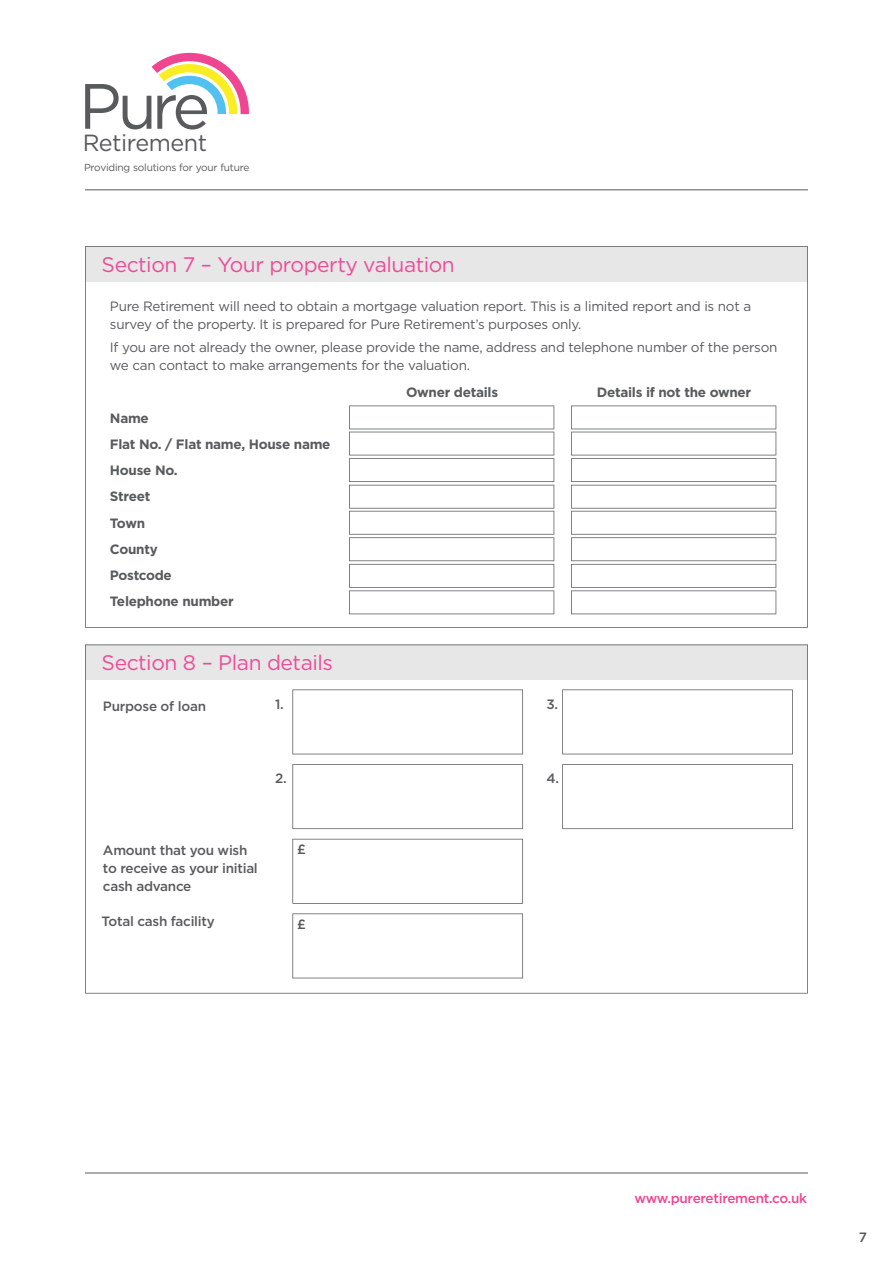
<style>
.page{position:relative;width:893px;height:1268px;background:#fff}
.page>*{position:absolute;margin:0;border:0;box-sizing:border-box;transform-origin:0 0}
.t1{font:23.4px "Gotham";letter-spacing:-.02em;color:#595a5c}
.t2{font:21px "Gotham";letter-spacing:-.02em;color:#ed4b98}
.t3{font:13.5px/18px "Gotham";letter-spacing:-.02em;color:#595a5c}
.t4{font:700 13.5px/26.2px "Gotham";letter-spacing:-.02em;color:#595a5c}
.t5{font:500 13.5px/18px "Gotham";letter-spacing:-.02em;color:#595a5c}
.t6{font:500 13.5px "Gotham";letter-spacing:-.02em;color:#ee4691}
.t7{font:10.2px "Gotham";letter-spacing:-.02em;color:#595a5c}
</style>
<div class="page">
<svg style="left:85px;top:644px;width:723px;height:349px"></svg>
<svg style="left:85px;top:53px;width:164px;height:76px"></svg>
<hr style="left:85px;top:189px;width:723px;height:1px;background:#595a5c">
<svg style="left:292px;top:764px;width:231px;height:64px"></svg>
<svg style="left:562px;top:764px;width:231px;height:64px"></svg>
<svg style="left:292px;top:838px;width:231px;height:65px"></svg>
<svg style="left:292px;top:913px;width:231px;height:65px"></svg>
<hr style="left:85px;top:1172px;width:723px;height:1px;background:#595a5c">
<svg style="left:85px;top:246px;width:723px;height:381px"></svg>
<h1 class="t1" style="left:83px;top:128px;width:126px">Retirement</h1>
<p class="t7" style="left:84px;top:161px;width:167px">Providing solutions for your future</p>
<h2 class="t2" style="left:102px;top:251px;width:355px">Section 7 – Your property valuation</h2>
<p class="t3" style="left:110px;top:297px;width:643px">Pure Retirement will need to obtain a mortgage valuation report. This is a limited report and is not a survey of the property. It is prepared for Pure Retirement’s purposes only.</p>
<p class="t3" style="left:110px;top:337px;width:669px">If you are not already the owner, please provide the name, address and telephone number of the person we can contact to make arrangements for the valuation.</p>
<p class="t4" style="left:406px;top:379px;width:94px">Owner details</p>
<p class="t4" style="left:597px;top:379px;width:156px">Details if not the owner</p>
<p class="t4" style="left:110px;top:404px;width:222px">Name<br>Flat No. / Flat name, House name<br>House No.<br>Street<br>Town<br>County<br>Postcode<br>Telephone number</p>
<h2 class="t2" style="left:102px;top:649px;width:233px">Section 8 – Plan details</h2>
<p class="t5" style="left:103px;top:697px;width:105px">Purpose of loan</p>
<p class="t5" style="left:275px;top:694px;width:10px">1.</p>
<p class="t5" style="left:546px;top:694px;width:13px">3.</p>
<p class="t5" style="left:275px;top:769px;width:13px">2.</p>
<p class="t5" style="left:546px;top:769px;width:14px">4.</p>
<p class="t5" style="left:103px;top:841px;width:156px">Amount that you wish to receive as your initial cash advance</p>
<p class="t5" style="left:297px;top:839px;width:10px">£</p>
<p class="t5" style="left:102px;top:911px;width:115px">Total cash facility</p>
<p class="t5" style="left:297px;top:914px;width:10px">£</p>
<p class="t6" style="left:634px;top:1189px;width:174px">www.pureretirement.co.uk</p>
<p class="t5" style="left:859px;top:1227px;width:10px">7</p>
</div>
